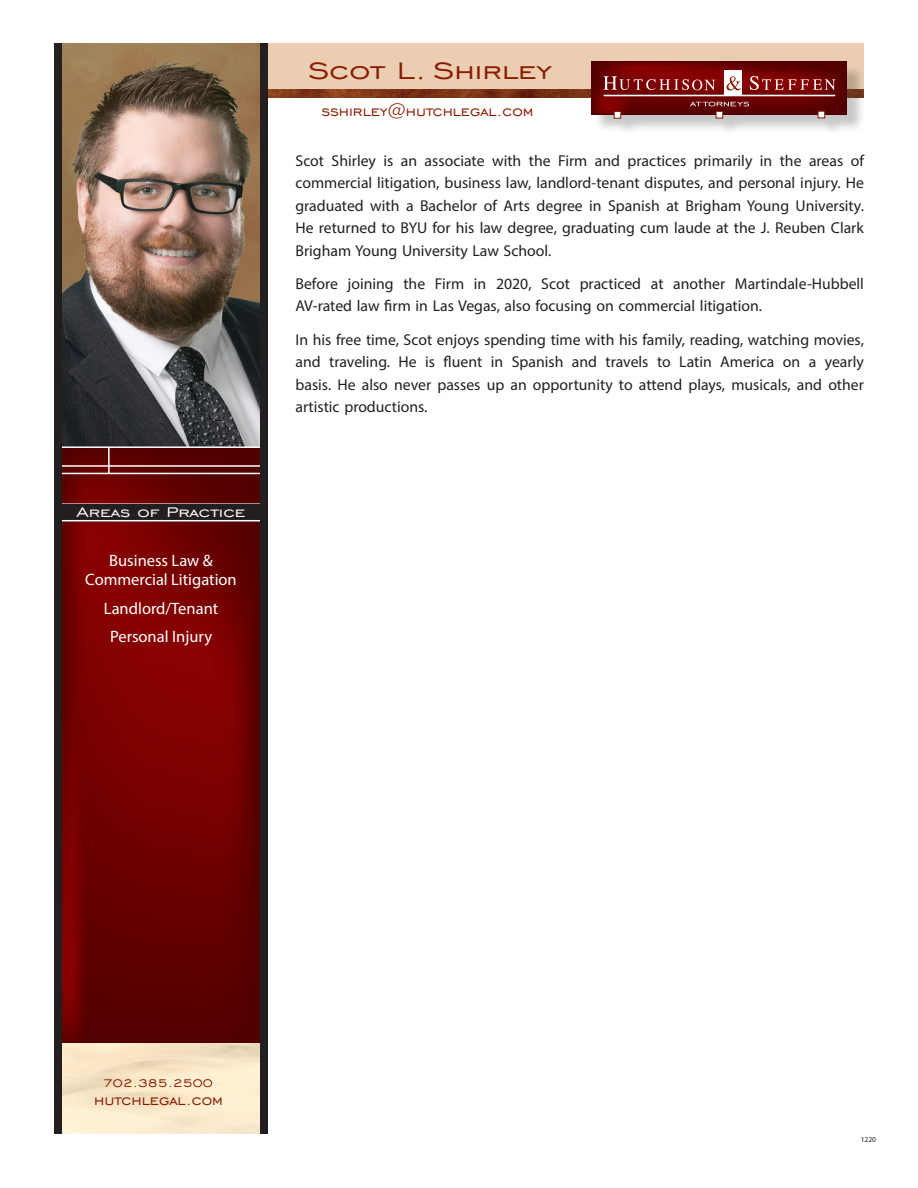
<style>
.page{position:relative;width:918px;height:1188px;background:#fff}
.page>*{position:absolute;margin:0;border:0;box-sizing:border-box;transform-origin:0 0}
.t1{font:30.6px "Engravers Gothic BT";color:#891c02;scale:1.18 1}
.t2{font:18.15px "Engravers Gothic BT";color:#891c02}
.t3{font:18px "Engravers Gothic BT";color:#891c02}
.t4{font:17.85px "Engravers Gothic BT";color:#fff;scale:1.18 1}
.t5{font:16.5px/19.8px "Myriad Pro";color:#fff;text-align:center}
.t6{font:15.75px/22.5px "Myriad Pro";color:#231f20;text-align:justify}
.t7{font:15px "Engravers Gothic BT";color:#891c02}
.t8{font:7.5px "Myriad Pro";color:#231f20}
</style>
<div class="page">
<img style="left:62px;top:43px;width:198px;height:403px">
<div style="left:268px;top:43px;width:596px;height:53px;background:#ebcdb1"></div>
<img style="left:268px;top:90px;width:323px;height:8px">
<img style="left:62px;top:448px;width:198px;height:595px">
<hr style="left:108px;top:448px;width:2px;height:25px;background:#fff">
<hr style="left:51px;top:473px;width:216px;height:1px;background:#fff">
<hr style="left:51px;top:465px;width:216px;height:2px;background:#fff">
<hr style="left:17px;top:503px;width:263px;height:2px;background:#fff">
<div style="left:594px;top:64px;width:271px;height:73px;background:#231f20;opacity:.25"></div>
<img style="left:591px;top:62px;width:256px;height:53px">
<svg style="left:603px;top:76px;width:112px;height:14px;background:#963333"></svg>
<div style="left:725px;top:70px;width:17px;height:26px;background:#fff"></div>
<svg style="left:726px;top:76px;width:15px;height:14px"></svg>
<svg style="left:750px;top:76px;width:86px;height:14px"></svg>
<hr style="left:604px;top:95px;width:231px;height:1px;background:#fff">
<svg style="left:690px;top:102px;width:59px;height:4px"></svg>
<div style="left:716px;top:111px;width:7px;height:7px;background:#fff"></div>
<div style="left:716px;top:111px;width:7px;height:7px;border:1px solid #891c02"></div>
<div style="left:614px;top:112px;width:7px;height:6px;background:#fff"></div>
<div style="left:614px;top:111px;width:7px;height:7px;border:1px solid #891c02"></div>
<div style="left:818px;top:111px;width:7px;height:7px;background:#fff"></div>
<div style="left:818px;top:111px;width:7px;height:7px;border:1px solid #891c02"></div>
<div style="left:54px;top:505px;width:213px;height:17px;background:#231f20"></div>
<hr style="left:17px;top:520px;width:263px;height:1px;background:#fff">
<div style="left:260px;top:43px;width:8px;height:1091px;background:#231f20"></div>
<div style="left:54px;top:43px;width:8px;height:1091px;background:#231f20"></div>
<p class="t4" style="left:76px;top:502px;width:145px">Areas of Practice</p>
<p class="t5" style="left:85px;top:550px;width:153px">Business Law &amp;<br>Commercial Litigation</p>
<p class="t5" style="left:104px;top:598px;width:116px">Landlord/Tenant</p>
<p class="t5" style="left:110px;top:627px;width:104px">Personal Injury</p>
<p class="t1" style="left:308px;top:54px;width:209px">Scot L. Shirley</p>
<p class="t3" style="left:321px;top:101px;width:214px">sshirley@hutchlegal.com</p>
<p class="t6" style="left:296px;top:149px;width:570px">Scot Shirley is an associate with the Firm and practices primarily in the areas of commercial litigation, business law, landlord-tenant disputes, and personal injury. He graduated with a Bachelor of Arts degree in Spanish at Brigham Young University.<br>He returned to BYU for his law degree, graduating cum laude at the J. Reuben Clark Brigham Young University Law School.</p>
<p class="t6" style="left:296px;top:272px;width:570px">Before joining the Firm in 2020, Scot practiced at another Martindale-Hubbell<br>AV-rated law firm in Las Vegas, also focusing on commercial litigation.</p>
<p class="t6" style="left:296px;top:328px;width:570px">In his free time, Scot enjoys spending time with his family, reading, watching movies, and traveling. He is fluent in Spanish and travels to Latin America on a yearly basis. He also never passes up an opportunity to attend plays, musicals, and other artistic productions.</p>
<p class="t7" style="left:103px;top:1075px;width:112px">702.385.2500</p>
<p class="t2" style="left:94px;top:1090px;width:130px">hutchlegal.com</p>
<p class="t8" style="left:861px;top:1135px;width:17px">1220</p>
</div>
